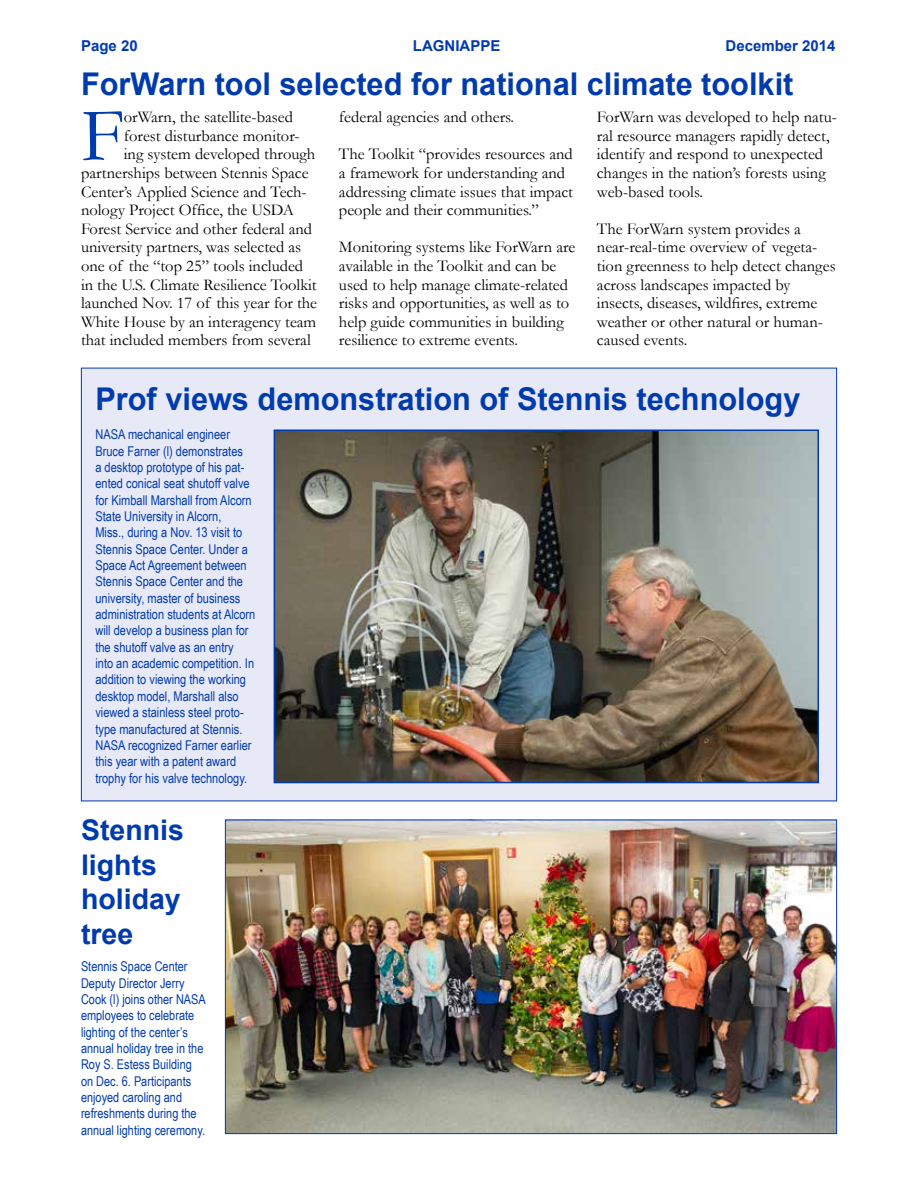
<style>
.page{position:relative;width:918px;height:1188px;background:#fff}
.page>*{position:absolute;margin:0;border:0;box-sizing:border-box;transform-origin:0 0}
.t1{font:76.2px "Garamond";color:#003bae}
.t2{font:700 31.35px "Arial";color:#003bae}
.t3{font:700 28.5px/34.5px "Arial";color:#003bae}
.t4{font:16.5px/18.6px "Garamond";color:#000}
.t5{font:700 15px "Arial";color:#003bae}
.t6{font:13.5px/16.4px "Arial Narrow";color:#003bae}
</style>
<div class="page">
<div style="left:81px;top:368px;width:756px;height:433px;background:#e8e9f7;border:1px solid #003bae"></div>
<img style="left:277px;top:433px;width:539px;height:347px">
<div style="left:274px;top:430px;width:545px;height:353px;border:2px solid #003bae"></div>
<img style="left:227px;top:822px;width:608px;height:310px">
<p class="t5" style="left:81px;top:35px;width:58px">Page 20</p>
<p class="t5" style="left:413px;top:35px;width:89px">LAGNIAPPE</p>
<p class="t5" style="left:726px;top:35px;width:112px">December 2014</p>
<h2 class="t2" style="left:81px;top:63px;width:714px">ForWarn tool selected for national climate toolkit</h2>
<h1 class="t1" style="left:81px;top:84px;width:44px">F</h1>
<p class="t4" style="left:124px;top:107px;width:171px">orWarn, the satellite-based</p>
<p class="t4" style="left:597px;top:107px;width:242px">ForWarn was developed to help natu&shy;ral resource managers rapidly detect, identify and respond to unexpected changes in the nation’s forests using web-based tools.</p>
<p class="t4" style="left:597px;top:219px;width:240px">The ForWarn system provides a near-real-time overview of vegeta&shy;tion greenness to help detect changes across landscapes impacted by insects, diseases, wildfires, extreme weather or other natural or human&shy;caused events.</p>
<p class="t4" style="left:339px;top:107px;width:177px">federal agencies and others.</p>
<p class="t4" style="left:339px;top:145px;width:236px">The Toolkit “provides resources and a framework for understanding and addressing climate issues that impact people and their communities.”</p>
<p class="t4" style="left:339px;top:238px;width:238px">Monitoring systems like ForWarn are available in the Toolkit and can be used to help manage climate-related risks and opportunities, as well as to help guide communities in building resilience to extreme events.</p>
<p class="t4" style="left:124px;top:126px;width:177px">forest disturbance monitor-</p>
<p class="t4" style="left:124px;top:145px;width:193px">ing system developed through</p>
<p class="t4" style="left:81px;top:163px;width:229px">partnerships between Stennis Space</p>
<p class="t4" style="left:81px;top:182px;width:227px">Center’s Applied Science and Tech-</p>
<p class="t4" style="left:81px;top:200px;width:214px">nology Project Office, the USDA</p>
<p class="t4" style="left:81px;top:219px;width:233px">Forest Service and other federal and</p>
<p class="t4" style="left:81px;top:238px;width:222px">university partners, was selected as</p>
<p class="t4" style="left:81px;top:256px;width:224px">one of the “top 25” tools included</p>
<p class="t4" style="left:81px;top:275px;width:237px">in the U.S. Climate Resilience Toolkit</p>
<p class="t4" style="left:81px;top:293px;width:238px">launched Nov. 17 of this year for the</p>
<p class="t4" style="left:81px;top:312px;width:237px">White House by an interagency team</p>
<p class="t4" style="left:81px;top:331px;width:231px">that included members from several</p>
<h2 class="t2" style="left:95px;top:378px;width:707px">Prof views demonstration of Stennis technology</h2>
<p class="t6" style="left:95px;top:426px;width:162px">NASA mechanical engineer<br>Bruce Farner (l) demonstrates<br>a desktop prototype of his pat&shy;ented conical seat shutoff valve for Kimball Marshall from Alcorn<br>State University in Alcorn,<br>Miss., during a Nov. 13 visit to<br>Stennis Space Center. Under a<br>Space Act Agreement between<br>Stennis Space Center and the university, master of business administration students at Alcorn will develop a business plan for the shutoff valve as an entry<br>into an academic competition. In addition to viewing the working desktop model, Marshall also viewed a stainless steel proto&shy;type manufactured at Stennis.<br>NASA recognized Farner earlier this year with a patent award trophy for his valve technology.</p>
<h3 class="t3" style="left:81px;top:814px;width:104px">Stennis lights holiday tree</h3>
<p class="t6" style="left:81px;top:958px;width:126px">Stennis Space Center<br>Deputy Director Jerry<br>Cook (l) joins other NASA employees to celebrate lighting of the center’s annual holiday tree in the<br>Roy S. Estess Building on Dec. 6. Participants enjoyed caroling and refreshments during the annual lighting ceremony.</p>
</div>
